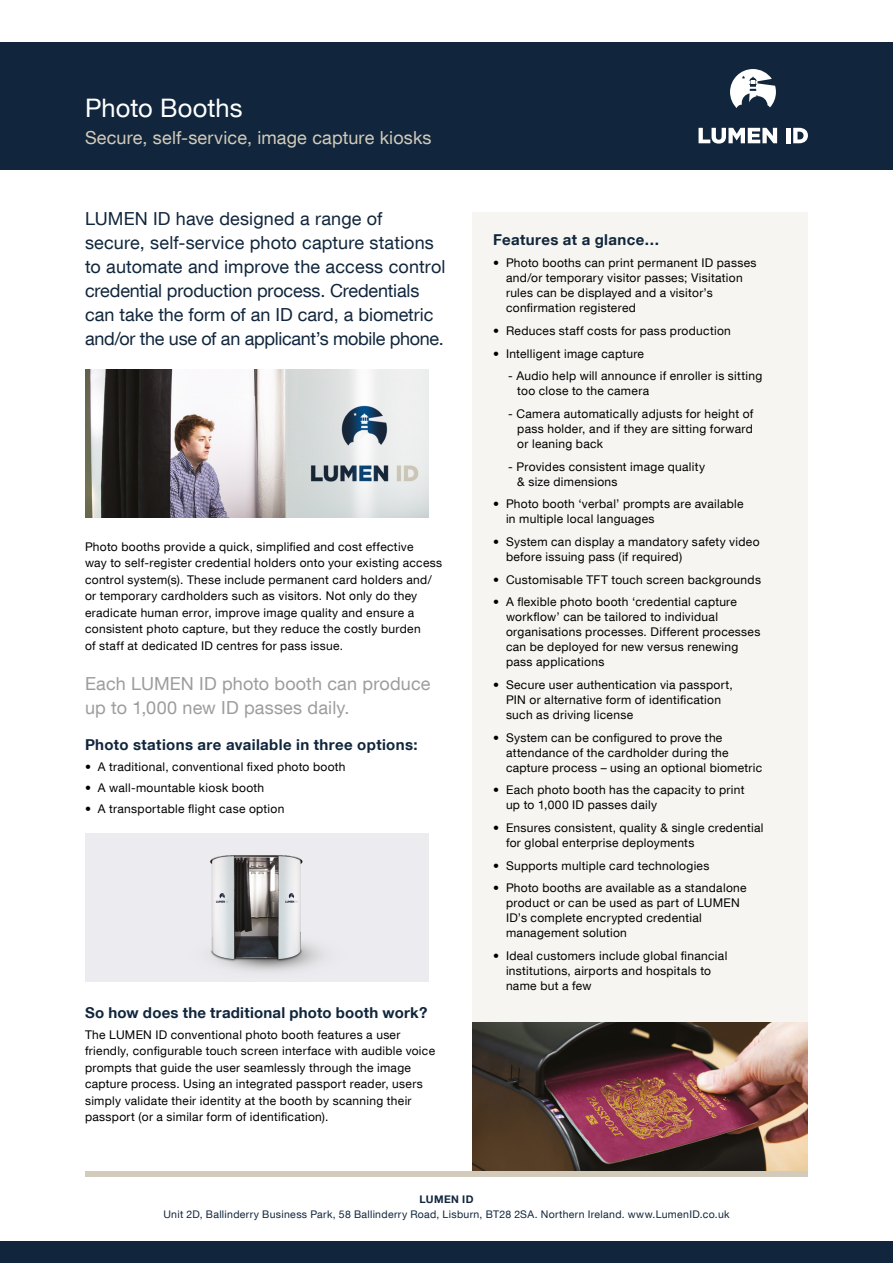
<style>
.page{position:relative;width:893px;height:1263px;background:#fff}
.page>*{position:absolute;margin:0;border:0;box-sizing:border-box;transform-origin:0 0}
.t1{font:25.5px "Helvetica Neue LT Com";color:#fff}
.t2{font:18px/24px "Helvetica Neue LT Com";color:#11263c}
.t3{font:18px/24px "Helvetica Neue LT Com";letter-spacing:.01em;color:#9d9d9c}
.t4{font:18px "Helvetica Neue LT Com";letter-spacing:.01em;color:#d2cbbb}
.t5{font:700 15px "Helvetica Neue LT Com";letter-spacing:.025em;color:#11263c}
.t6{font:12px/15px "Helvetica Neue LT Com";letter-spacing:.025em;color:#000}
.t7{font:10.5px "Helvetica Neue LT Com";letter-spacing:.03em;color:#11263c}
.t8{font:700 10.5px "Helvetica Neue LT Com";letter-spacing:.035em;color:#11263c}
</style>
<div class="page">
<img style="left:85px;top:369px;width:343px;height:149px">
<div style="left:85px;top:833px;width:343px;height:149px;background:#ececf0"></div>
<img style="left:210px;top:855px;width:113px;height:117px">
<div style="left:472px;top:213px;width:336px;height:963px;background:#f6f5f2"></div>
<div style="left:0;top:1242px;width:893px;height:21px;background:#11263c"></div>
<div style="left:0;top:43px;width:893px;height:127px;background:#11263c"></div>
<svg style="left:699px;top:128px;width:78px;height:16px"></svg>
<hr style="left:786px;top:128px;width:4px;height:15px;background:#fff">
<svg style="left:793px;top:128px;width:15px;height:15px"></svg>
<svg style="left:730px;top:69px;width:46px;height:39px"></svg>
<img style="left:472px;top:1022px;width:336px;height:149px">
<div style="left:85px;top:1171px;width:723px;height:5px;background:#d2cbbb"></div>
<h1 class="t1" style="left:85px;top:92px;width:159px">Photo Booths</h1>
<h2 class="t4" style="left:85px;top:126px;width:348px">Secure, self-service, image capture kiosks</h2>
<p class="t2" style="left:85px;top:207px;width:362px">LUMEN ID have designed a range of secure, self-service photo capture stations to automate and improve the access control credential production process. Credentials can take the form of an ID card, a biometric and/or the use of an applicant’s mobile phone.</p>
<p class="t6" style="left:85px;top:538px;width:359px;line-height:16.5px">Photo booths provide a quick, simplified and cost effective<br>way to self-register credential holders onto your existing access control system(s). These include permanent card holders and/ or temporary cardholders such as visitors. Not only do they eradicate human error, improve image quality and ensure a consistent photo capture, but they reduce the costly burden<br>of staff at dedicated ID centres for pass issue.</p>
<h2 class="t3" style="left:85px;top:671px;width:347px">Each LUMEN ID photo booth can produce up to 1,000 new ID passes daily.</h2>
<p class="t5" style="left:85px;top:735px;width:334px">Photo stations are available in three options:</p>
<p class="t6" style="left:85px;top:759px;width:262px">• A traditional, conventional fixed photo booth</p>
<p class="t6" style="left:85px;top:780px;width:181px">• A wall-mountable kiosk booth</p>
<p class="t6" style="left:85px;top:800px;width:201px">• A transportable flight case option</p>
<p class="t5" style="left:85px;top:1003px;width:344px">So how does the traditional photo booth work?</p>
<p class="t6" style="left:85px;top:1026px;width:352px;line-height:16.5px">The LUMEN ID conventional photo booth features a user friendly, configurable touch screen interface with audible voice prompts that guide the user seamlessly through the image capture process. Using an integrated passport reader, users simply validate their identity at the booth by scanning their passport (or a similar form of identification).</p>
<p class="t5" style="left:493px;top:230px;width:168px">Features at a glance…</p>
<p class="t6" style="left:506px;top:255px;width:252px;text-indent:-13px">• Photo booths can print permanent ID passes and/or temporary visitor passes; Visitation rules can be displayed and a visitor’s confirmation registered</p>
<p class="t6" style="left:493px;top:323px;width:239px">• Reduces staff costs for pass production</p>
<p class="t6" style="left:493px;top:345px;width:152px">• Intelligent image capture</p>
<p class="t6" style="left:517px;top:368px;width:246px;text-indent:-9px">- Audio help will announce if enroller is sitting too close to the camera</p>
<p class="t6" style="left:517px;top:406px;width:238px;text-align:justify;text-indent:-9px">- Camera automatically adjusts for height of pass holder, and if they are sitting forward or leaning back</p>
<p class="t6" style="left:517px;top:458px;width:189px;text-indent:-9px">- Provides consistent image quality &amp; size dimensions</p>
<p class="t6" style="left:506px;top:496px;width:239px;text-indent:-13px">• Photo booth ‘verbal’ prompts are available in multiple local languages</p>
<p class="t6" style="left:506px;top:534px;width:255px;text-indent:-13px">• System can display a mandatory safety video before issuing pass (if required)</p>
<p class="t6" style="left:493px;top:571px;width:269px">• Customisable TFT touch screen backgrounds</p>
<p class="t6" style="left:506px;top:594px;width:256px;text-indent:-13px">• A flexible photo booth ‘credential capture workflow’ can be tailored to individual organisations processes. Different processes can be deployed for new versus renewing pass applications</p>
<p class="t6" style="left:506px;top:677px;width:228px;text-indent:-13px">• Secure user authentication via passport,<br>PIN or alternative form of identification such as driving license</p>
<p class="t6" style="left:506px;top:729px;width:258px;text-indent:-13px">• System can be configured to prove the attendance of the cardholder during the capture process – using an optional biometric</p>
<p class="t6" style="left:506px;top:782px;width:240px;text-indent:-13px">• Each photo booth has the capacity to print up to 1,000 ID passes daily</p>
<p class="t6" style="left:506px;top:820px;width:259px;text-indent:-13px">• Ensures consistent, quality &amp; single credential for global enterprise deployments</p>
<p class="t6" style="left:493px;top:857px;width:218px">• Supports multiple card technologies</p>
<p class="t6" style="left:506px;top:880px;width:242px;text-indent:-13px">• Photo booths are available as a standalone product or can be used as part of LUMEN ID’s complete encrypted credential management solution</p>
<p class="t6" style="left:506px;top:948px;width:223px;text-indent:-13px">• Ideal customers include global financial institutions, airports and hospitals to name but a few</p>
<p class="t8" style="left:419px;top:1193px;width:55px">LUMEN ID</p>
<p class="t7" style="left:163px;top:1208px;width:568px">Unit 2D, Ballinderry Business Park, 58 Ballinderry Road, Lisburn, BT28 2SA. Northern Ireland. www.LumenID.co.uk</p>
</div>
